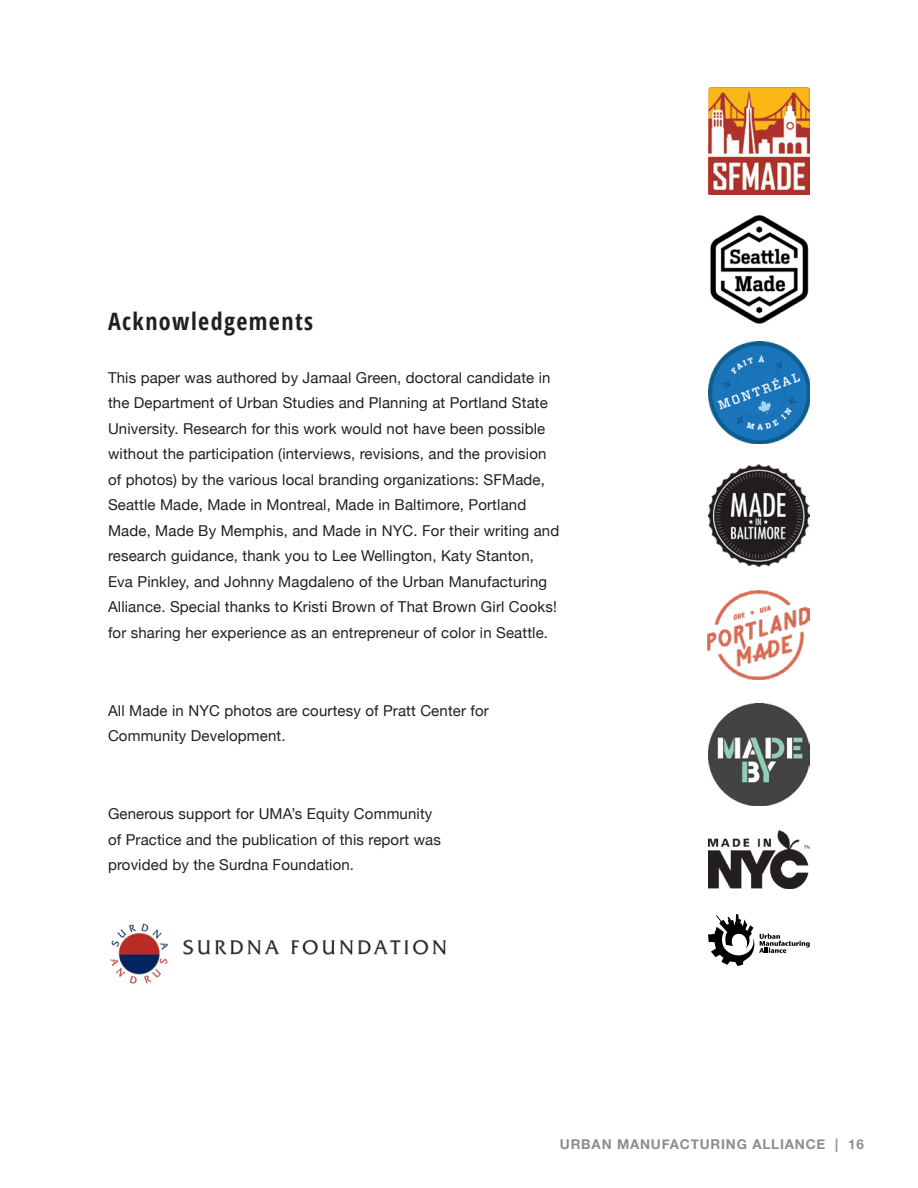
<style>
.page{position:relative;width:918px;height:1188px;background:#fff}
.page>*{position:absolute;margin:0;border:0;box-sizing:border-box;transform-origin:0 0}
.t1{font:700 24px "Open Sans Condensed";letter-spacing:.06em;color:#231f20}
.t2{font:15px/25.5px "Helvetica Neue";letter-spacing:.01em;color:#231f20}
.t3{font:700 13.5px "Helvetica Neue";letter-spacing:.06em;color:#8d8d8a}
</style>
<div class="page">
<img style="left:708px;top:703px;width:102px;height:102px">
<img style="left:708px;top:465px;width:102px;height:102px">
<img style="left:708px;top:88px;width:102px;height:106px">
<img style="left:708px;top:341px;width:102px;height:102px">
<img style="left:708px;top:831px;width:102px;height:57px">
<img style="left:708px;top:590px;width:102px;height:90px">
<svg style="left:708px;top:914px;width:102px;height:52px"></svg>
<img style="left:710px;top:215px;width:99px;height:109px">
<img style="left:110px;top:923px;width:337px;height:61px">
<p class="t1" style="left:108px;top:305px;width:207px">Acknowledgements</p>
<p class="t2" style="left:108px;top:366px;width:453px">This paper was authored by Jamaal Green, doctoral candidate in the Department of Urban Studies and Planning at Portland State University. Research for this work would not have been possible without the participation (interviews, revisions, and the provision of photos) by the various local branding organizations: SFMade, Seattle Made, Made in Montreal, Made in Baltimore, Portland Made, Made By Memphis, and Made in NYC. For their writing and research guidance, thank you to Lee Wellington, Katy Stanton, Eva Pinkley, and Johnny Magdaleno of the Urban Manufacturing Alliance. Special thanks to Kristi Brown of That Brown Girl Cooks! for sharing her experience as an entrepreneur of color in Seattle.</p>
<p class="t2" style="left:108px;top:699px;width:382px">All Made in NYC photos are courtesy of Pratt Center for<br>Community Development.</p>
<p class="t2" style="left:108px;top:802px;width:334px">Generous support for UMA’s Equity Community of Practice and the publication of this report was provided by the Surdna Foundation.</p>
<p class="t3" style="left:560px;top:1133px;width:306px">URBAN MANUFACTURING ALLIANCE | 16</p>
</div>
